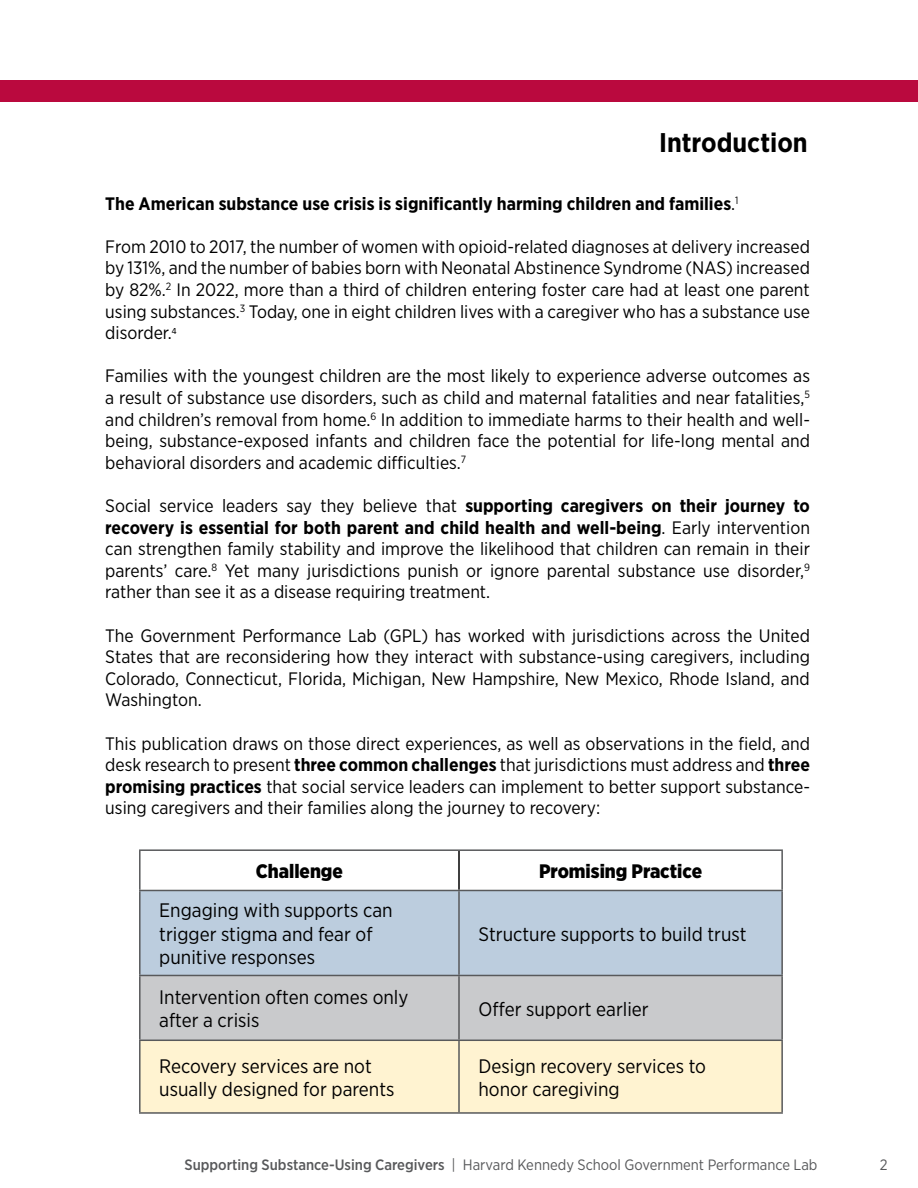
<style>
.page{position:relative;width:918px;height:1188px;background:#fff}
.page>*{position:absolute;margin:0;border:0;box-sizing:border-box;transform-origin:0 0}
.Title_intro{font:700 27px "Gotham Narrow";color:#000}
.COB_text_for_front_page{font:19.5px/23.4px "Gotham Narrow";color:#000}
.COB_Header{font:900 19.5px "Gotham Narrow";color:#000}
.Body{font:18px/21.6px "Gotham Narrow";color:#000;text-align:justify}
.Body-2{font:700 18px "Gotham Narrow";color:#000}
.t1{font:15px "Gotham Narrow";color:#58595b}
.s1{font-weight:400}
.s2{font-weight:700}
.s3{font-weight:500}
</style>
<div class="page">
<div style="left:0;top:81px;width:918px;height:21px;background:#ba093e"></div>
<svg style="left:141px;top:889px;width:640px;height:1px"></svg>
<div style="left:141px;top:891px;width:640px;height:84px;background:#bccdde"></div>
<div style="left:141px;top:976px;width:640px;height:64px;background:#c9cacc"></div>
<div style="left:141px;top:1041px;width:640px;height:71px;background:#fff3d1"></div>
<hr style="left:458px;top:851px;width:2px;height:39px;background:#000">
<hr style="left:139px;top:891px;width:2px;height:84px;background:#58595b">
<hr style="left:458px;top:891px;width:2px;height:84px;background:#58595b">
<hr style="left:781px;top:891px;width:2px;height:84px;background:#58595b">
<hr style="left:139px;top:975px;width:320px;height:1px;background:#58595b">
<hr style="left:139px;top:976px;width:2px;height:64px;background:#58595b">
<hr style="left:459px;top:975px;width:324px;height:1px;background:#58595b">
<hr style="left:458px;top:976px;width:2px;height:64px;background:#58595b">
<hr style="left:781px;top:976px;width:2px;height:64px;background:#58595b">
<hr style="left:139px;top:1040px;width:320px;height:1px;background:#58595b">
<hr style="left:139px;top:1041px;width:2px;height:71px;background:#58595b">
<hr style="left:459px;top:1040px;width:324px;height:1px;background:#58595b">
<hr style="left:458px;top:1041px;width:2px;height:71px;background:#58595b">
<hr style="left:781px;top:1041px;width:2px;height:71px;background:#58595b">
<hr style="left:139px;top:1112px;width:320px;height:2px;background:#58595b">
<hr style="left:459px;top:1112px;width:324px;height:2px;background:#58595b">
<hr style="left:139px;top:849px;width:320px;height:2px;background:#58595b">
<hr style="left:139px;top:851px;width:2px;height:39px;background:#58595b">
<hr style="left:459px;top:849px;width:324px;height:2px;background:#58595b">
<hr style="left:781px;top:851px;width:2px;height:39px;background:#58595b">
<hr style="left:139px;top:890px;width:320px;height:1px;background:#58595b">
<hr style="left:459px;top:890px;width:324px;height:1px;background:#58595b">
<h2 class="Title_intro" style="left:659px;top:126px;width:150px">Introduction</h2>
<p class="Body-2" style="left:105px;top:192px;width:635px">The American substance use crisis is significantly harming children and families<span class="s1">.</span><sup>1</sup></p>
<p class="Body" style="left:105px;top:235px;width:706px">From 2010 to 2017, the number of women with opioid-related diagnoses at delivery increased by 131%, and the number of babies born with Neonatal Abstinence Syndrome (NAS) increased by 82%.<sup>2</sup> In 2022, more than a third of children entering foster care had at least one parent using substances.<sup>3</sup> Today, one in eight children lives with a caregiver who has a substance use disorder.<sup>4</sup></p>
<p class="Body" style="left:105px;top:365px;width:706px">Families with the youngest children are the most likely to experience adverse outcomes as a result of substance use disorders, such as child and maternal fatalities and near fatalities,<sup>5 </sup>and children’s removal from home.<sup>6</sup> In addition to immediate harms to their health and well&shy;being, substance-exposed infants and children face the potential for life-long mental and behavioral disorders and academic difficulties.<sup>7</sup></p>
<p class="Body" style="left:105px;top:494px;width:706px">Social service leaders say they believe that <span class="s2">supporting caregivers on their journey to recovery is essential for both parent and child health and well-being</span>. Early intervention can strengthen family stability and improve the likelihood that children can remain in their parents’ care.<sup>8</sup> Yet many jurisdictions punish or ignore parental substance use disorder,<sup>9 </sup>rather than see it as a disease requiring treatment.</p>
<p class="Body" style="left:105px;top:624px;width:706px">The Government Performance Lab (GPL) has worked with jurisdictions across the United States that are reconsidering how they interact with substance-using caregivers, including Colorado, Connecticut, Florida, Michigan, New Hampshire, New Mexico, Rhode Island, and Washington.</p>
<p class="Body" style="left:105px;top:732px;width:706px">This publication draws on those direct experiences, as well as observations in the field, and desk research to present <span class="s2">three common challenges</span> that jurisdictions must address and <span class="s2">three promising practices</span> that social service leaders can implement to better support substance&shy;using caregivers and their families along the journey to recovery:</p>
<p class="COB_Header" style="left:256px;top:858px;width:89px">Challenge</p>
<p class="COB_Header" style="left:539px;top:858px;width:165px">Promising Practice</p>
<p class="COB_text_for_front_page" style="left:159px;top:898px;width:235px">Engaging with supports can trigger stigma and fear of punitive responses</p>
<p class="COB_text_for_front_page" style="left:478px;top:922px;width:270px">Structure supports to build trust</p>
<p class="COB_text_for_front_page" style="left:159px;top:985px;width:251px">Intervention often comes only after a crisis</p>
<p class="COB_text_for_front_page" style="left:478px;top:997px;width:172px">Offer support earlier</p>
<p class="COB_text_for_front_page" style="left:159px;top:1054px;width:237px">Recovery services are not usually designed for parents</p>
<p class="COB_text_for_front_page" style="left:478px;top:1054px;width:229px">Design recovery services to honor caregiving</p>
<p class="t1" style="left:184px;top:1155px;width:635px"><span class="s3">Supporting Substance-Using Caregivers</span> | Harvard Kennedy School Government Performance Lab</p>
<p class="t1" style="left:880px;top:1155px;width:9px">2</p>
</div>
